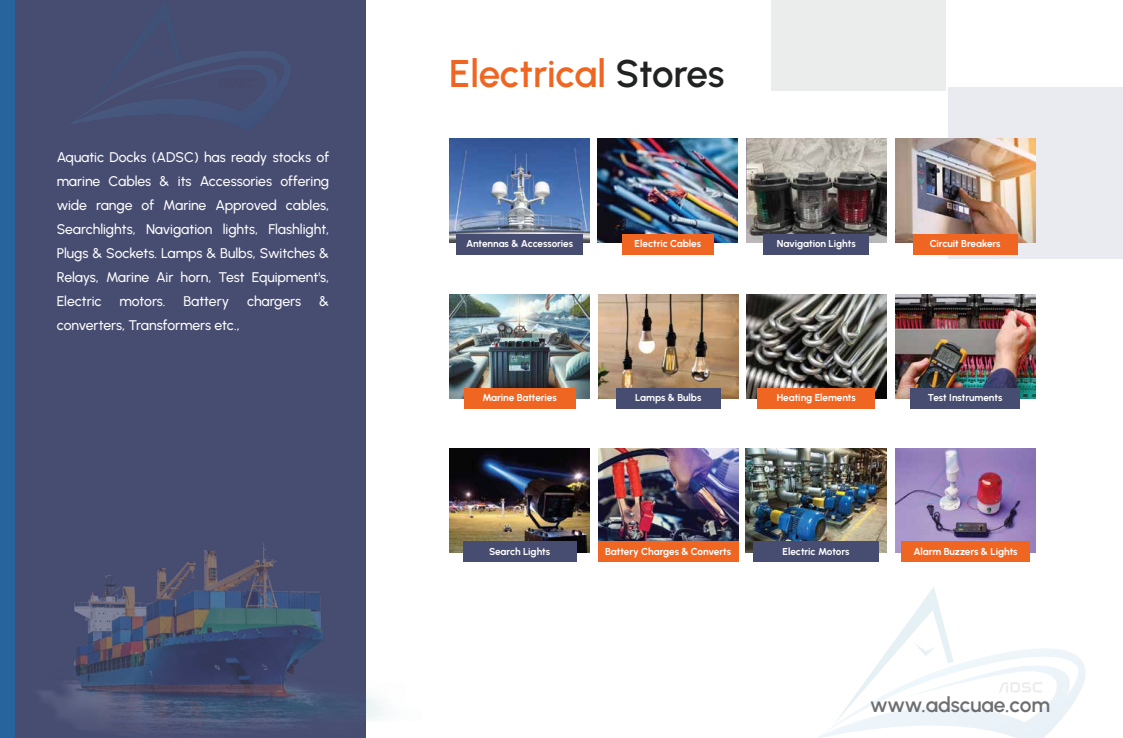
<style>
.page{position:relative;width:1123px;height:738px;background:#fff}
.page>*{position:absolute;margin:0;border:0;box-sizing:border-box;transform-origin:0 0}
.t1{font:600 38.5px "Urbanist";letter-spacing:-.01em;color:#ef6622}
.t2{font:600 21px "Urbanist";letter-spacing:-.01em;color:#6d6e71}
.t3{font:500 14px/24px "Urbanist";letter-spacing:-.01em;color:#fff;text-align:justify}
.t4{font:700 10px "Urbanist";letter-spacing:-.01em;color:#fff}
.s1{color:#212222}
</style>
<div class="page">
<div style="left:771px;top:0;width:175px;height:90px;background:#ebedec"></div>
<div style="left:948px;top:87px;width:175px;height:172px;background:#e9ebf0"></div>
<img style="left:895px;top:448px;width:140px;height:104px">
<img style="left:746px;top:448px;width:140px;height:104px">
<img style="left:598px;top:448px;width:140px;height:93px">
<img style="left:449px;top:448px;width:140px;height:104px">
<img style="left:895px;top:294px;width:140px;height:104px">
<img style="left:746px;top:294px;width:140px;height:104px">
<img style="left:598px;top:294px;width:140px;height:104px">
<img style="left:895px;top:138px;width:140px;height:104px">
<img style="left:746px;top:138px;width:140px;height:104px">
<img style="left:449px;top:138px;width:140px;height:104px">
<img style="left:598px;top:138px;width:140px;height:104px">
<div style="left:0;top:0;width:366px;height:737px;background:#474c71"></div>
<img style="left:71px;top:51px;width:219px;height:73px">
<div style="left:462px;top:541px;width:114px;height:20px;background:#474c71"></div>
<img style="left:913px;top:448px;width:104px;height:59px">
<div style="left:901px;top:541px;width:128px;height:20px;background:#ef6622"></div>
<div style="left:598px;top:541px;width:140px;height:20px;background:#ef6622"></div>
<div style="left:616px;top:388px;width:104px;height:20px;background:#474c71"></div>
<div style="left:757px;top:388px;width:118px;height:20px;background:#ef6622"></div>
<div style="left:753px;top:541px;width:125px;height:20px;background:#474c71"></div>
<div style="left:456px;top:234px;width:127px;height:20px;background:#474c71"></div>
<div style="left:622px;top:234px;width:91px;height:20px;background:#ef6622"></div>
<div style="left:763px;top:234px;width:106px;height:20px;background:#474c71"></div>
<div style="left:913px;top:234px;width:104px;height:20px;background:#ef6622"></div>
<div style="left:910px;top:388px;width:110px;height:20px;background:#474c71"></div>
<div style="left:0;top:0;width:14px;height:737px;background:#27649e"></div>
<svg style="left:819px;top:587px;width:266px;height:150px"></svg>
<img style="left:40px;top:543px;width:345px;height:190px">
<img style="left:449px;top:294px;width:140px;height:104px">
<div style="left:463px;top:388px;width:112px;height:20px;background:#ef6622"></div>
<p class="t3" style="left:57px;top:144px;width:274px">Aquatic Docks (ADSC) has ready stocks of marine Cables &amp; its Accessories offering wide range of Marine Approved cables, Searchlights, Navigation lights, Flashlight, Plugs &amp; Sockets. Lamps &amp; Bulbs, Switches &amp; Relays, Marine Air horn, Test Equipment's, Electric</p>
<p class="t3" style="left:120px;top:288px;width:48px">motors.</p>
<p class="t3" style="left:183px;top:288px;width:47px">Battery</p>
<p class="t3" style="left:247px;top:288px;width:56px">chargers</p>
<p class="t3" style="left:319px;top:288px;width:11px">&amp;</p>
<p class="t3" style="left:57px;top:312px;width:184px">converters, Transformers etc.,</p>
<h1 class="t1" style="left:449px;top:47px;width:277px">Electrical <span class="s1">Stores</span></h1>
<p class="t4" style="left:466px;top:236px;width:109px">Antennas &amp; Accessories</p>
<p class="t4" style="left:634px;top:236px;width:68px">Electric Cables</p>
<p class="t4" style="left:777px;top:236px;width:80px">Navigation Lights</p>
<p class="t4" style="left:929px;top:236px;width:72px">Circuit Breakers</p>
<p class="t4" style="left:482px;top:390px;width:76px">Marine Batteries</p>
<p class="t4" style="left:635px;top:390px;width:68px">Lamps &amp; Bulbs</p>
<p class="t4" style="left:777px;top:390px;width:80px">Heating Elements</p>
<p class="t4" style="left:927px;top:390px;width:76px">Test Instruments</p>
<p class="t4" style="left:489px;top:543px;width:63px">Search Lights</p>
<p class="t4" style="left:605px;top:543px;width:127px">Battery Charges &amp; Converts</p>
<p class="t4" style="left:913px;top:543px;width:106px">Alarm Buzzers &amp; Lights</p>
<p class="t4" style="left:782px;top:543px;width:68px">Electric Motors</p>
<h2 class="t2" style="left:870px;top:690px;width:182px">www.adscuae.com</h2>
</div>
